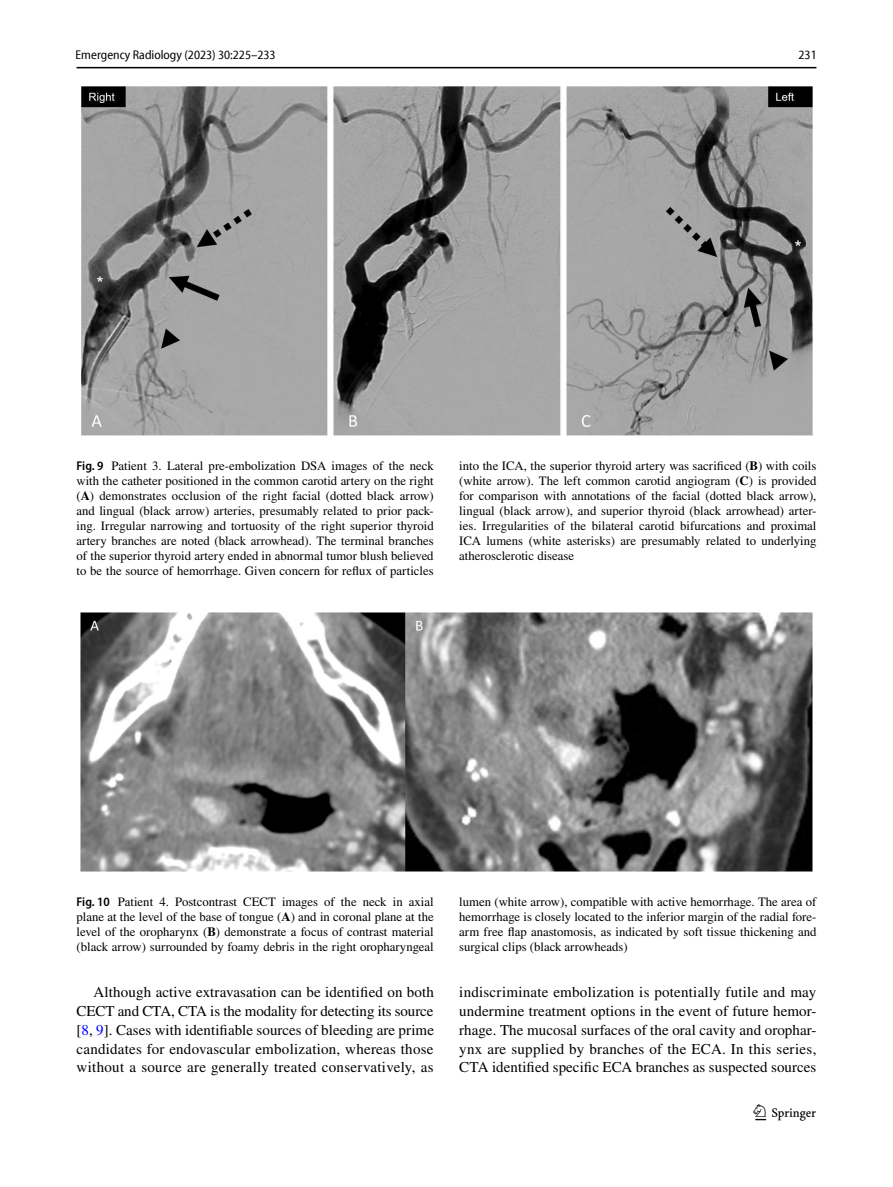
<style>
.page{position:relative;width:893px;height:1187px;background:#fff}
.page>*{position:absolute;margin:0;border:0;box-sizing:border-box;transform-origin:0 0}
.t1{font:22.5px "Springnew Regular 3";color:#000}
.t2{font:15px/18.8px "STIX";letter-spacing:.005em;color:#000;text-align:justify}
.t3{font:12.75px/15px "STIX";color:#000;text-align:justify}
.t4{font:semi-condensed 12.75px "Myriad Pro Unic";color:#000}
.s1{font-family:"Myriad Pro";font-weight:600;font-stretch:semi-condensed}
.s2{font-weight:700}
.s3{color:#00f}
</style>
<div class="page">
<hr style="left:77px;top:67px;width:739px;height:1px;background:#000">
<img style="left:81px;top:87px;width:731px;height:348px">
<img style="left:81px;top:612px;width:731px;height:259px">
<p class="t4" style="left:76px;top:50px;width:202px">Emergency Radiology (2023) 30:225–233</p>
<p class="t4" style="left:798px;top:50px;width:20px">231</p>
<p class="t3" style="left:77px;top:459px;width:359px"><span class="s1">Fig. 9</span> Patient 3. Lateral pre-embolization DSA images of the neck with the catheter positioned in the common carotid artery on the right (<span class="s2">A</span>) demonstrates occlusion of the right facial (dotted black arrow) and lingual (black arrow) arteries, presumably related to prior pack&shy;ing. Irregular narrowing and tortuosity of the right superior thyroid artery branches are noted (black arrowhead). The terminal branches of the superior thyroid artery ended in abnormal tumor blush believed to be the source of hemorrhage. Given concern for reflux of particles</p>
<p class="t3" style="left:459px;top:459px;width:359px">into the ICA, the superior thyroid artery was sacrificed (<span class="s2">B</span>) with coils (white arrow). The left common carotid angiogram (<span class="s2">C</span>) is provided for comparison with annotations of the facial (dotted black arrow), lingual (black arrow), and superior thyroid (black arrowhead) arter&shy;ies. Irregularities of the bilateral carotid bifurcations and proximal ICA lumens (white asterisks) are presumably related to underlying atherosclerotic disease</p>
<p class="t3" style="left:77px;top:895px;width:359px"><span class="s1">Fig. 10</span> Patient 4. Postcontrast CECT images of the neck in axial plane at the level of the base of tongue (<span class="s2">A</span>) and in coronal plane at the level of the oropharynx (<span class="s2">B</span>) demonstrate a focus of contrast material (black arrow) surrounded by foamy debris in the right oropharyngeal</p>
<p class="t3" style="left:459px;top:895px;width:359px">lumen (white arrow), compatible with active hemorrhage. The area of hemorrhage is closely located to the inferior margin of the radial fore&shy;arm free flap anastomosis, as indicated by soft tissue thickening and surgical clips (black arrowheads)</p>
<p class="t2" style="left:77px;top:983px;width:359px;text-indent:17px">Although active extravasation can be identified on both CECT and CTA, CTA is the modality for detecting its source [<span class="s3">8</span>, <span class="s3">9</span>]. Cases with identifiable sources of bleeding are prime candidates for endovascular embolization, whereas those without a source are generally treated conservatively, as</p>
<p class="t2" style="left:459px;top:983px;width:359px">indiscriminate embolization is potentially futile and may undermine treatment options in the event of future hemor&shy;rhage. The mucosal surfaces of the oral cavity and orophar&shy;ynx are supplied by branches of the ECA. In this series, CTA identified specific ECA branches as suspected sources</p>
<h1 class="t1" style="left:755px;top:1104px;width:62px">1 3</h1>
</div>
